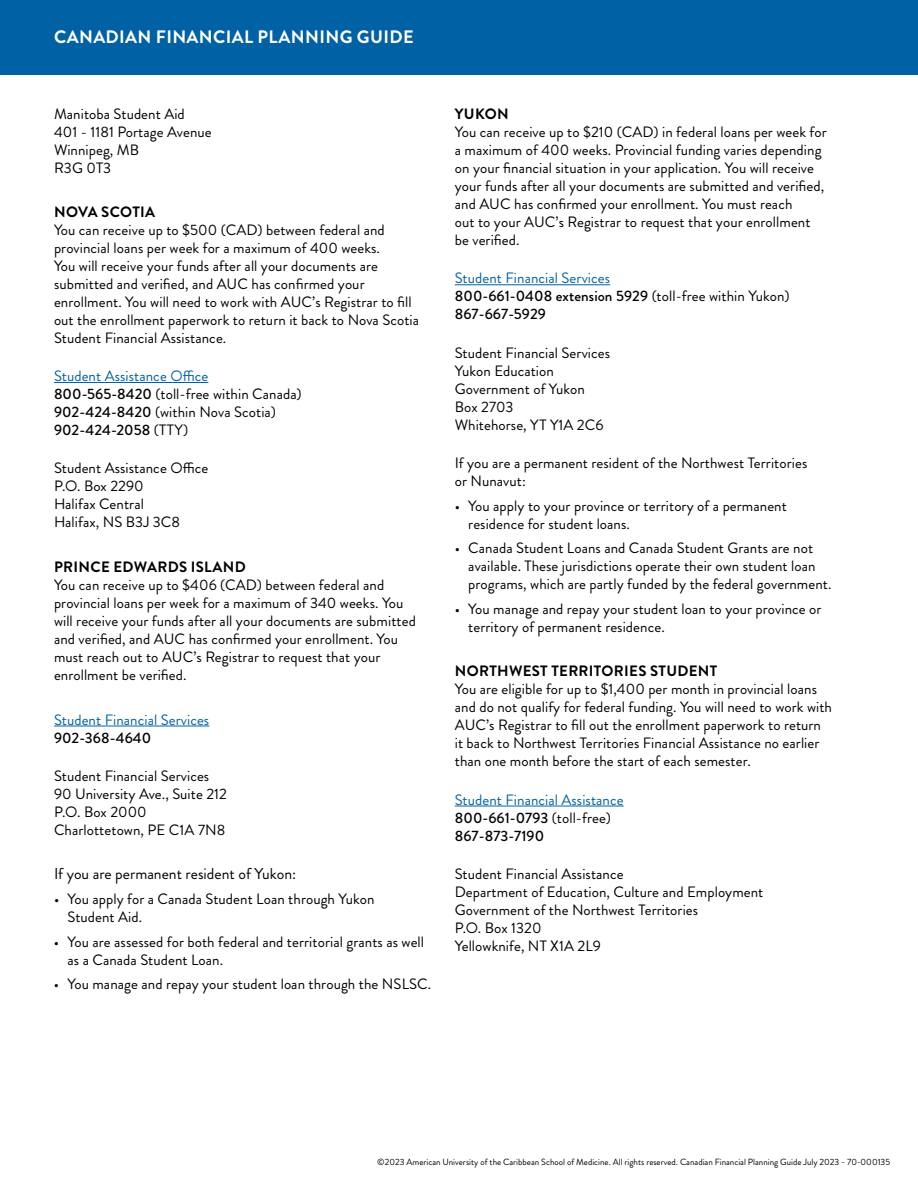
<style>
.page{position:relative;width:918px;height:1188px;background:#fff}
.page>*{position:absolute;margin:0;border:0;box-sizing:border-box;transform-origin:0 0}
.t1{font:700 18px "Brandon Grotesque";letter-spacing:.02em;color:#fff}
.t2{font:15.75px "Brandon Grotesque";color:#000}
.t3{font:15px/18px "Brandon Grotesque";letter-spacing:.005em;color:#000}
.t4{font:500 15px/18px "Brandon Grotesque";letter-spacing:.005em;color:#000}
.t5{font:15px/18px "Brandon Grotesque";letter-spacing:.005em;color:#0062a5}
.t6{font:700 15px "Brandon Grotesque";letter-spacing:.02em;color:#000}
.t7{font:9px "Brandon Grotesque";color:#000}
.s1{color:#0062a5}
.s2{font-weight:500}
.s3{font-weight:400;color:#0062a5}
.s4{font-weight:400}
.s5{font-weight:500;color:#000}
.s6{color:#000}
</style>
<div class="page">
<div style="left:0;top:0;width:918px;height:75px;background:#0062a5"></div>
<hr style="left:54px;top:382px;width:154px;height:1px;background:#0062a5">
<hr style="left:54px;top:726px;width:155px;height:1px;background:#0062a5">
<hr style="left:455px;top:284px;width:155px;height:1px;background:#0062a5">
<hr style="left:455px;top:806px;width:169px;height:1px;background:#0062a5">
<p class="t1" style="left:54px;top:25px;width:361px">CANADIAN FINANCIAL PLANNING GUIDE</p>
<p class="t3" style="left:54px;top:105px;width:159px">Manitoba Student Aid<br>401 - 1181 Portage Avenue<br>Winnipeg, MB<br>R3G 0T3</p>
<p class="t6" style="left:54px;top:201px;width:103px">NOVA SCOTIA</p>
<p class="t3" style="left:54px;top:221px;width:367px">You can receive up to $500 (CAD) between federal and provincial loans per week for a maximum of 400 weeks.<br>You will receive your funds after all your documents are submitted and verified, and AUC has confirmed your enrollment. You will need to work with AUC’s Registrar to fill out the enrollment paperwork to return it back to Nova Scotia Student Financial Assistance.</p>
<p class="t3" style="left:54px;top:367px;width:249px"><span class="s1">Student Assistance Office<br></span><span class="s2">800-565-8420</span> (toll-free within Canada)<br><span class="s2">902-424-8420</span> (within Nova Scotia)<br><span class="s2">902-424-2058</span> (TTY)</p>
<p class="t3" style="left:54px;top:459px;width:156px">Student Assistance Office<br>P.O. Box 2290<br>Halifax Central<br>Halifax, NS B3J 3C8</p>
<p class="t6" style="left:54px;top:556px;width:193px">PRINCE EDWARDS ISLAND</p>
<p class="t3" style="left:54px;top:576px;width:363px">You can receive up to $406 (CAD) between federal and provincial loans per week for a maximum of 340 weeks. You will receive your funds after all your documents are submitted and verified, and AUC has confirmed your enrollment. You must reach out to AUC’s Registrar to request that your enrollment be verified.</p>
<p class="t5" style="left:54px;top:711px;width:157px">Student Financial Services</p>
<p class="t4" style="left:54px;top:729px;width:99px">902-368-4640</p>
<p class="t3" style="left:54px;top:767px;width:175px">Student Financial Services<br>90 University Ave., Suite 212<br>P.O. Box 2000<br>Charlottetown, PE C1A 7N8</p>
<p class="t2" style="left:54px;top:863px;width:244px">If you are permanent resident of Yukon:</p>
<p class="t3" style="left:67px;top:890px;width:309px;text-indent:-13px">• You apply for a Canada Student Loan through Yukon<br>Student Aid.</p>
<p class="t3" style="left:67px;top:933px;width:358px;text-indent:-14px">• You are assessed for both federal and territorial grants as well as a Canada Student Loan.</p>
<p class="t3" style="left:54px;top:975px;width:379px">• You manage and repay your student loan through the NSLSC.</p>
<p class="t6" style="left:455px;top:103px;width:55px">YUKON</p>
<p class="t3" style="left:455px;top:123px;width:374px">You can receive up to $210 (CAD) in federal loans per week for a maximum of 400 weeks. Provincial funding varies depending on your financial situation in your application. You will receive your funds after all your documents are submitted and verified, and AUC has confirmed your enrollment. You must reach<br>out to your AUC’s Registrar to request that your enrollment be verified.</p>
<p class="t4" style="left:455px;top:269px;width:336px"><span class="s3">Student Financial Services<br></span>800-661-0408 extension 5929 <span class="s4">(toll-free within Yukon)<br></span>867-667-5929</p>
<p class="t3" style="left:455px;top:344px;width:157px">Student Financial Services<br>Yukon Education<br>Government of Yukon<br>Box 2703<br>Whitehorse, YT Y1A 2C6</p>
<p class="t3" style="left:455px;top:454px;width:354px">If you are a permanent resident of the Northwest Territories or Nunavut:</p>
<p class="t3" style="left:468px;top:497px;width:320px;text-indent:-14px">• You apply to your province or territory of a permanent residence for student loans.</p>
<p class="t3" style="left:468px;top:539px;width:365px;text-indent:-14px">• Canada Student Loans and Canada Student Grants are not available. These jurisdictions operate their own student loan programs, which are partly funded by the federal government.</p>
<p class="t3" style="left:468px;top:600px;width:355px;text-indent:-14px">• You manage and repay your student loan to your province or territory of permanent residence.</p>
<p class="t6" style="left:455px;top:661px;width:264px">NORTHWEST TERRITORIES STUDENT</p>
<p class="t3" style="left:455px;top:680px;width:379px">You are eligible for up to $1,400 per month in provincial loans and do not qualify for federal funding. You will need to work with AUC’s Registrar to fill out the enrollment paperwork to return it back to Northwest Territories Financial Assistance no earlier than one month before the start of each semester.</p>
<p class="t5" style="left:455px;top:791px;width:170px">Student Financial Assistance<br><span class="s5">800-661-0793</span> <span class="s6">(toll-free)<br></span><span class="s5">867-873-7190</span></p>
<p class="t3" style="left:455px;top:865px;width:310px">Student Financial Assistance<br>Department of Education, Culture and Employment<br>Government of the Northwest Territories<br>P.O. Box 1320<br>Yellowknife, NT X1A 2L9</p>
<p class="t7" style="left:377px;top:1156px;width:514px">©2023 American University of the Caribbean School of Medicine. All rights reserved. Canadian Financial Planning Guide July 2023 - 70-000135</p>
</div>
